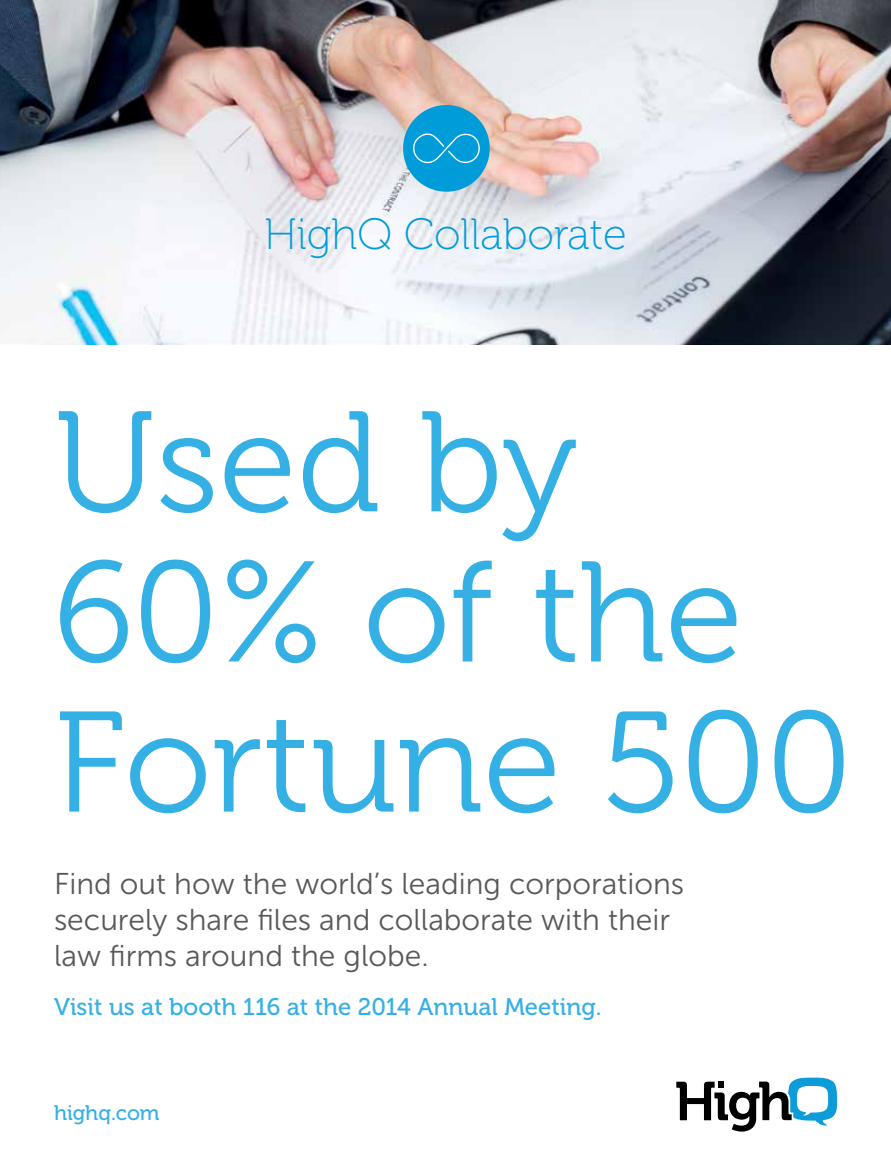
<style>
.page{position:relative;width:891px;height:1175px;background:#fff}
.page>*{position:absolute;margin:0;border:0;box-sizing:border-box;transform-origin:0 0}
.t1{font:142.5px/150px "Museo 300";color:#35b0e5}
.t2{font:43.8px "Museo 100";color:#009cd9}
.t3{font:30px/36px "Museo Sans 300";color:#58595b}
.t4{font:24px "Museo 500";color:#35b0e5}
.t5{font:21px "Museo 500";color:#35b0e5}
</style>
<div class="page">
<img style="left:0;top:0;width:891px;height:344px">
<svg style="left:676px;top:1077px;width:161px;height:54px"></svg>
<div style="left:403px;top:105px;width:87px;height:87px;background:#009cd9;border-radius:50%"></div>
<svg style="left:413px;top:133px;width:67px;height:31px"></svg>
<h2 class="t2" style="left:264px;top:211px;width:364px">HighQ Collaborate</h2>
<h1 class="t1" style="left:54px;top:390px;width:799px">Used by<br>60% of the<br>Fortune 500</h1>
<p class="t3" style="left:54px;top:866px;width:632px">Find out how the world’s leading corporations securely share files and collaborate with their law firms around the globe.</p>
<p class="t4" style="left:54px;top:993px;width:549px">Visit us at booth 116 at the 2014 Annual Meeting.</p>
<p class="t5" style="left:54px;top:1101px;width:107px">highq.com</p>
</div>
